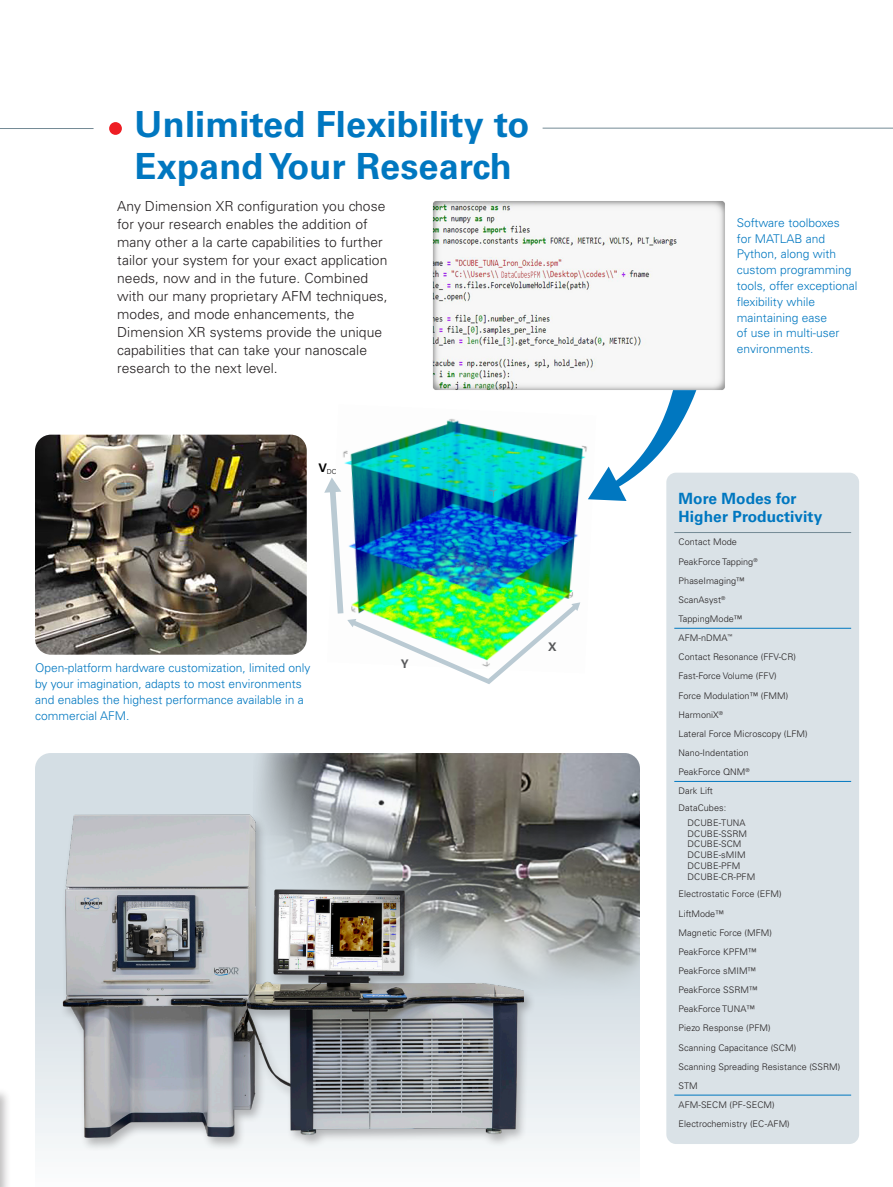
<style>
.page{position:relative;width:893px;height:1187px;background:#fff}
.page>*{position:absolute;margin:0;border:0;box-sizing:border-box;transform-origin:0 0}
.Headline{font:700 36px/42px "Univers LT Std";letter-spacing:.005em;color:#0077c0}
.t1{font:700 15.45px/18.1px "Univers LT Std";letter-spacing:.005em;color:#0077c0}
.Body_Copy{font:300 13.8px/18px "Univers LT Std";letter-spacing:.005em;color:#231f20}
.captions{font:300 12px/15.8px "Univers LT Std";color:#0077c0}
.t2{font:700 11.85px "Univers LT Std";color:#58595b}
.t3{font:300 9.15px/19.2px "Univers LT Std";letter-spacing:.005em;color:#231f20}
.t4{font:300 6.9px "Univers LT Std";color:#000}
</style>
<div class="page">
<hr style="left:543px;top:128px;width:350px;height:1px;background:#738a95">
<div style="left:109px;top:122px;width:13px;height:13px;background:#ee1d23;border-radius:50%"></div>
<hr style="left:0;top:128px;width:94px;height:1px;background:#738a95">
<img style="left:343px;top:437px;width:244px;height:40px">
<img style="left:324px;top:477px;width:257px;height:207px">
<svg style="left:588px;top:450px;width:75px;height:51px"></svg>
<svg style="left:35px;top:753px;width:605px;height:395px;background:#dee5ea"></svg>
<div style="left:0;top:1087px;width:12px;height:99px;background:#231f20;opacity:.3"></div>
<img style="left:0;top:813px;width:524px;height:345px">
<img style="left:253px;top:753px;width:387px;height:255px">
<img style="left:35px;top:434px;width:272px;height:220px">
<div style="left:666px;top:472px;width:193px;height:671px;background:#dae2e7;border-radius:10px"></div>
<svg style="left:674px;top:1095px;width:177px;height:1px"></svg>
<hr style="left:674px;top:781px;width:177px;height:1px;background:#0077c0">
<hr style="left:674px;top:1094px;width:177px;height:1px;background:#0077c0">
<hr style="left:674px;top:532px;width:177px;height:1px;background:#738a95">
<hr style="left:674px;top:628px;width:177px;height:1px;background:#0077c0">
<img style="left:404px;top:201px;width:321px;height:249px">
<p class="Headline" style="left:135px;top:103px;width:396px">Unlimited Flexibility to<br>Expand Your Research</p>
<p class="Body_Copy" style="left:117px;top:197px;width:272px">Any Dimension XR configuration you chose for your research enables the addition of many other a la carte capabilities to further tailor your system for your exact application needs, now and in the future. Combined with our many proprietary AFM techniques, modes, and mode enhancements, the Dimension XR systems provide the unique capabilities that can take your nanoscale research to the next level.</p>
<p class="t4" style="left:318px;top:467px;width:20px"><sup>V</sup>DC</p>
<p class="captions" style="left:35px;top:660px;width:277px">Open-platform hardware customization, limited only by your imagination, adapts to most environments and enables the highest performance available in a commercial AFM.</p>
<p class="t2" style="left:401px;top:656px;width:9px">Y</p>
<p class="t2" style="left:548px;top:639px;width:10px">X</p>
<p class="captions" style="left:737px;top:215px;width:122px">Software toolboxes<br>for MATLAB and<br>Python, along with custom programming tools, offer exceptional flexibility while maintaining ease<br>of use in multi-user environments.</p>
<p class="t1" style="left:679px;top:489px;width:145px">More Modes for<br>Higher Productivity</p>
<p class="t3" style="left:679px;top:532px;width:131px">Contact Mode<br>PeakForce Tapping<sup>®<br></sup>PhaseImaging™<br>ScanAsyst<sup>®<br></sup>TappingMode™<br>AFM-nDMA<sup>™<br></sup>Contact Resonance (FFV-CR)<br>Fast-Force Volume (FFV)<br>Force Modulation™ (FMM)<br>HarmoniX<sup>®<br></sup>Lateral Force Microscopy (LFM)<br>Nano-Indentation<br>PeakForce QNM<sup>®<br></sup>Dark Lift</p>
<p class="t3" style="left:688px;top:801px;width:60px;line-height:14.1px;text-indent:-9px">DataCubes:<br>DCUBE-TUNA</p>
<p class="t3" style="left:688px;top:827px;width:69px;line-height:10.9px">DCUBE-SSRM<br>DCUBE-SCM<br>DCUBE-sMIM<br>DCUBE-PFM<br>DCUBE-CR-PFM</p>
<p class="t3" style="left:679px;top:884px;width:163px">Electrostatic Force (EFM)<br>LiftMode™<br>Magnetic Force (MFM)<br>PeakForce KPFM™<br>PeakForce sMIM™<br>PeakForce SSRM™<br>PeakForce TUNA™<br>Piezo Response (PFM)<br>Scanning Capacitance (SCM)<br>Scanning Spreading Resistance (SSRM)<br>STM<br>AFM-SECM (PF-SECM)<br>Electrochemistry (EC-AFM)</p>
</div>
